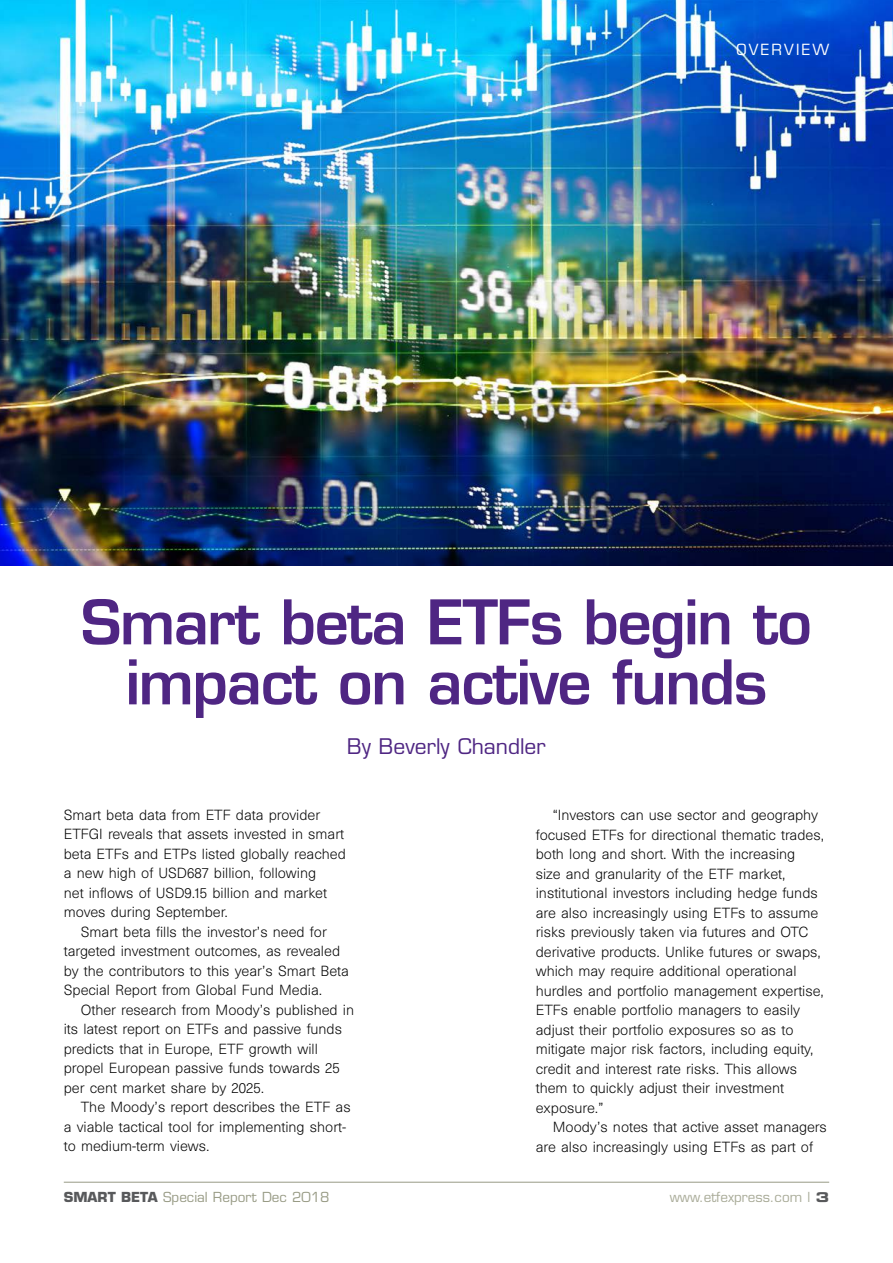
<style>
.page{position:relative;width:893px;height:1263px;background:#fff}
.page>*{position:absolute;margin:0;border:0;box-sizing:border-box;transform-origin:0 0}
.t1{font:600 60px/60px "Eurostile";letter-spacing:-.025em;color:#4f2683;text-align:center}
.t2{font:21px "Eurostile";color:#4f2683}
.t3{font:15px "Eurostile";letter-spacing:.15em;color:#fff}
.t4{font:300 13.5px/19.5px "Unica SB";color:#000}
.t5{font:13.5px "Eurostile";color:#989b85}
.t6{font:13.5px "Eurostile";color:#a9ab98}
.s1{font-weight:700;color:#58595b}
.s2{font-family:"Eurostile Bold Extended Two";color:#58595b}
</style>
<div class="page">
<hr style="left:64px;top:1182px;width:765px;height:1px;background:#989b85">
<img style="left:0;top:0;width:893px;height:566px">
<p class="t3" style="left:736px;top:40px;width:94px">OVERVIEW</p>
<h1 class="t1" style="left:81px;top:592px;width:733px">Smart beta ETFs begin to impact on active funds</h1>
<h2 class="t2" style="left:347px;top:733px;width:200px">By Beverly Chandler</h2>
<p class="t4" style="left:64px;top:805px;width:283px">Smart beta data from ETF data provider ETFGI reveals that assets invested in smart beta ETFs and ETPs listed globally reached a new high of USD687 billion, following<br>net inflows of USD9.15 billion and market moves during September.</p>
<p class="t4" style="left:64px;top:922px;width:287px;text-indent:17px">Smart beta fills the investor’s need for targeted investment outcomes, as revealed by the contributors to this year’s Smart Beta Special Report from Global Fund Media.</p>
<p class="t4" style="left:64px;top:1000px;width:292px;text-indent:17px">Other research from Moody’s published in its latest report on ETFs and passive funds predicts that in Europe, ETF growth will propel European passive funds towards 25 per cent market share by 2025.</p>
<p class="t4" style="left:64px;top:1098px;width:288px;text-indent:17px">The Moody’s report describes the ETF as a viable tactical tool for implementing short&shy;to medium-term views.</p>
<p class="t4" style="left:536px;top:805px;width:290px;text-indent:17px">“Investors can use sector and geography focused ETFs for directional thematic trades, both long and short. With the increasing<br>size and granularity of the ETF market, institutional investors including hedge funds are also increasingly using ETFs to assume risks previously taken via futures and OTC derivative products. Unlike futures or swaps, which may require additional operational hurdles and portfolio management expertise, ETFs enable portfolio managers to easily adjust their portfolio exposures so as to mitigate major risk factors, including equity, credit and interest rate risks. This allows them to quickly adjust their investment exposure.”</p>
<p class="t4" style="left:536px;top:1117px;width:293px;text-indent:17px">Moody’s notes that active asset managers are also increasingly using ETFs as part of</p>
<p class="t5" style="left:64px;top:1188px;width:267px"><span class="s1">SMART BETA</span> Special Report Dec 2018</p>
<p class="t6" style="left:670px;top:1188px;width:161px">www.etfexpress.com | <span class="s2">3</span></p>
</div>
